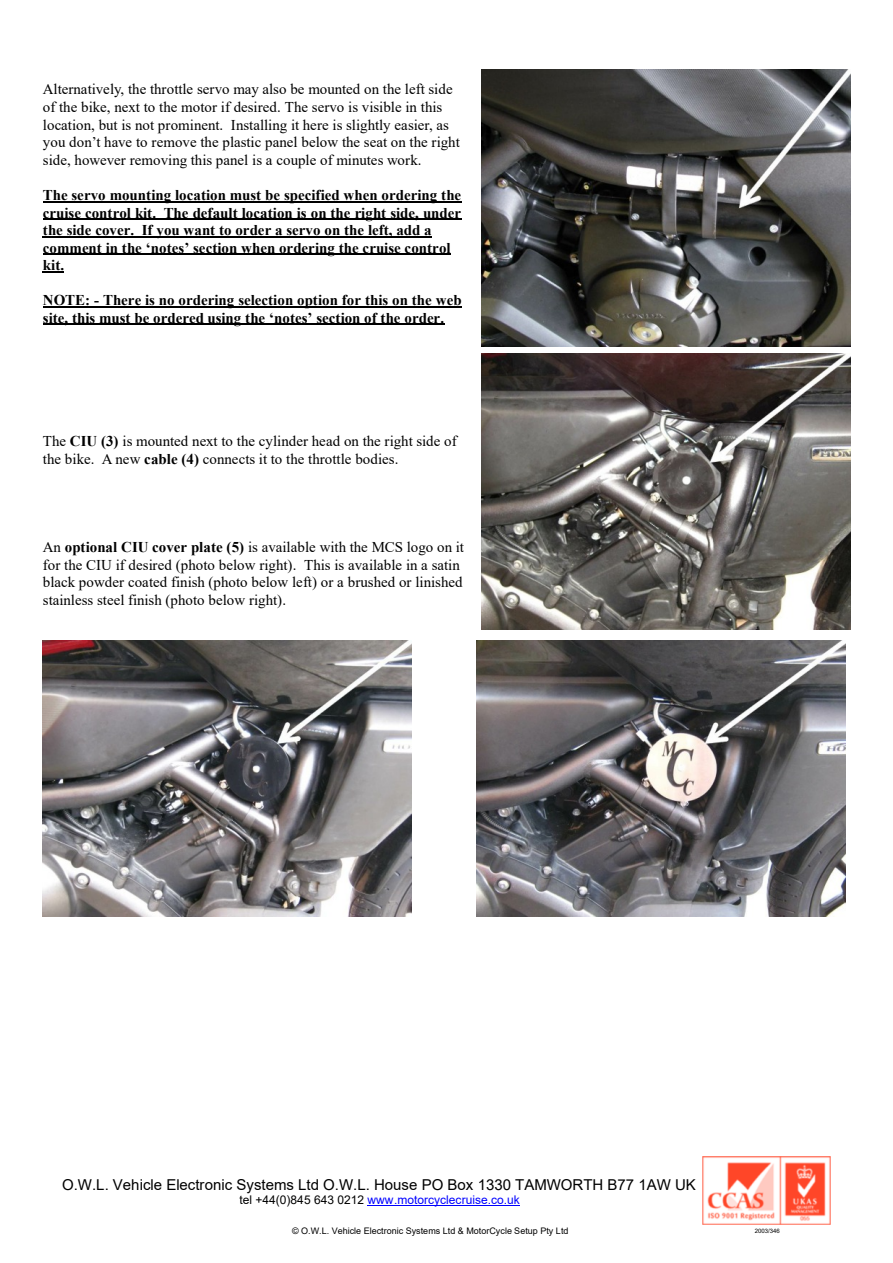
<style>
.page{position:relative;width:893px;height:1263px;background:#fff}
.page>*{position:absolute;margin:0;border:0;box-sizing:border-box;transform-origin:0 0}
.t1{font:15px/17.7px "Times New Roman";color:#000}
.t2{font:700 15px/17.4px "Times New Roman";color:#000}
.t3{font:15px "Arial";color:#000}
.t4{font:12px "Arial";color:#00f}
.t5{font:9px "Arial";letter-spacing:.005em;color:#000}
.t6{font:6px "Arial";letter-spacing:-.005em;color:#000}
.s1{font-weight:700}
.s2{color:#000}
</style>
<div class="page">
<svg style="left:368px;top:1205px;width:26px;height:1px"></svg>
<hr style="left:394px;top:1205px;width:126px;height:1px;background:#00f">
<img style="left:703px;top:1156px;width:128px;height:68px">
<hr style="left:43px;top:201px;width:418px;height:2px;background:#000">
<hr style="left:43px;top:219px;width:418px;height:1px;background:#000">
<hr style="left:43px;top:236px;width:389px;height:2px;background:#000">
<hr style="left:43px;top:254px;width:408px;height:1px;background:#000">
<hr style="left:43px;top:271px;width:21px;height:2px;background:#000">
<hr style="left:43px;top:306px;width:419px;height:1px;background:#000">
<hr style="left:43px;top:323px;width:401px;height:2px;background:#000">
<img style="left:481px;top:353px;width:369px;height:277px">
<img style="left:43px;top:640px;width:369px;height:277px">
<img style="left:477px;top:640px;width:368px;height:277px">
<img style="left:481px;top:70px;width:369px;height:276px">
<p class="t1" style="left:43px;top:82px;width:418px">Alternatively, the throttle servo may also be mounted on the left side of the bike, next to the motor if desired. The servo is visible in this location, but is not prominent. Installing it here is slightly easier, as you don’t have to remove the plastic panel below the seat on the right side, however removing this panel is a couple of minutes work.</p>
<p class="t2" style="left:43px;top:188px;width:420px">The servo mounting location must be specified when ordering the cruise control kit. The default location is on the right side, under the side cover. If you want to order a servo on the left, add a comment in the ‘notes’ section when ordering the cruise control kit.</p>
<p class="t2" style="left:43px;top:293px;width:420px">NOTE: - There is no ordering selection option for this on the web site, this must be ordered using the ‘notes’ section of the order.</p>
<p class="t1" style="left:43px;top:433px;width:415px">The <span class="s1">CIU (3)</span> is mounted next to the cylinder head on the right side of the bike. A new <span class="s1">cable (4)</span> connects it to the throttle bodies.</p>
<p class="t1" style="left:43px;top:540px;width:423px">An <span class="s1">optional CIU cover plate (5)</span> is available with the MCS logo on it for the CIU if desired (photo below right). This is available in a satin black powder coated finish (photo below left) or a brushed or linished stainless steel finish (photo below right).</p>
<p class="t3" style="left:62px;top:1179px;width:635px">O.W.L. Vehicle Electronic Systems Ltd O.W.L. House PO Box 1330 TAMWORTH B77 1AW UK</p>
<p class="t4" style="left:239px;top:1196px;width:282px"><span class="s2">tel +44(0)845 643 0212</span> www.motorcyclecruise.co.uk</p>
<p class="t5" style="left:292px;top:1228px;width:278px">© O.W.L. Vehicle Electronic Systems Ltd &amp; MotorCycle Setup Pty Ltd</p>
<p class="t6" style="left:755px;top:1228px;width:27px">2003/346</p>
</div>
